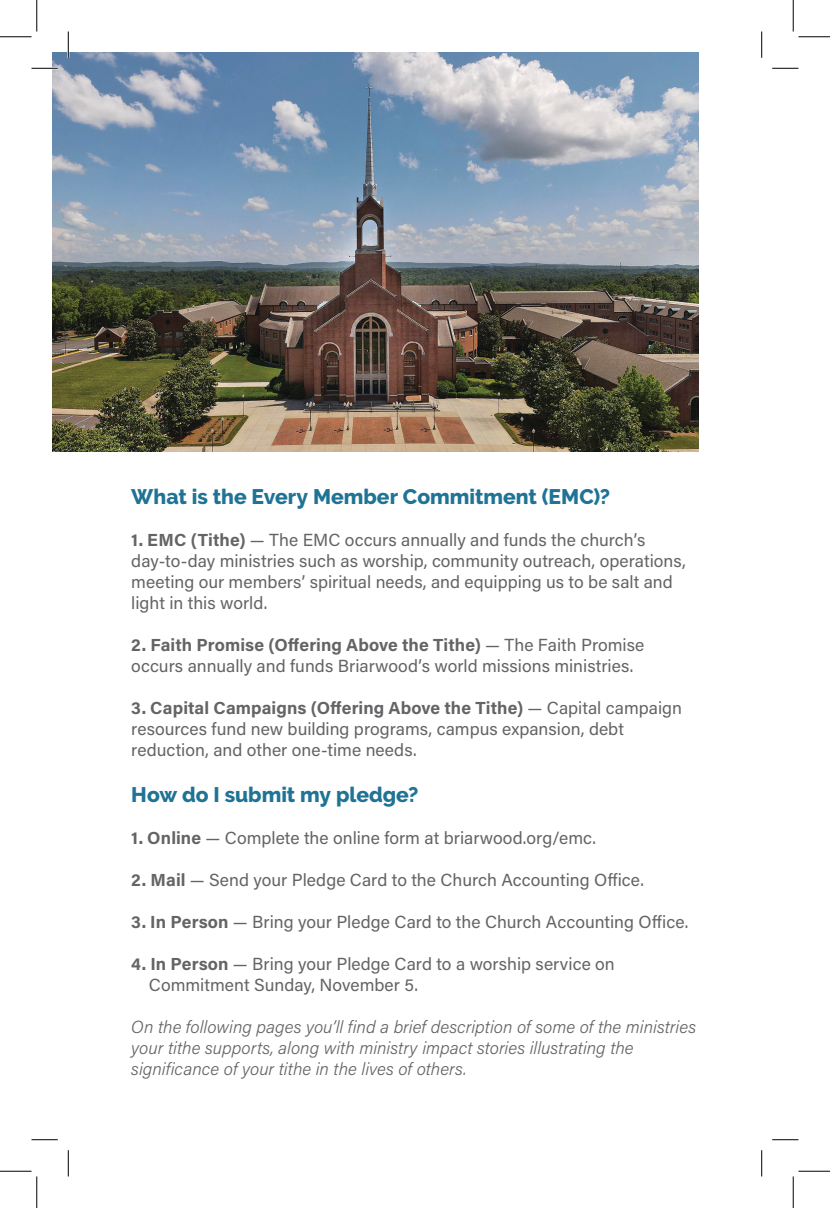
<style>
.page{position:relative;width:830px;height:1208px;background:#fff}
.page>*{position:absolute;margin:0;border:0;box-sizing:border-box;transform-origin:0 0}
.t1{font:800 21px "Raleway";color:#1f7394}
.t2{font:17.5px/21px "Acumin Pro";color:#636466}
.t3{font:italic 300 17.5px/21px "Acumin Pro";color:#636466}
.s1{font-weight:700}
</style>
<div class="page">
<img style="left:52px;top:52px;width:646px;height:399px">
<hr style="left:32px;top:67px;width:26px;height:2px;background:#fff">
<hr style="left:67px;top:32px;width:2px;height:26px;background:#fff">
<svg style="left:32px;top:68px;width:26px;height:1px"></svg>
<svg style="left:772px;top:68px;width:26px;height:1px"></svg>
<svg style="left:32px;top:1139px;width:26px;height:1px"></svg>
<svg style="left:772px;top:1139px;width:26px;height:1px"></svg>
<svg style="left:68px;top:32px;width:1px;height:26px"></svg>
<svg style="left:68px;top:1150px;width:1px;height:26px"></svg>
<svg style="left:761px;top:32px;width:1px;height:26px"></svg>
<svg style="left:761px;top:1150px;width:1px;height:26px"></svg>
<hr style="left:0;top:36px;width:32px;height:1px;background:#000">
<hr style="left:798px;top:36px;width:32px;height:1px;background:#000">
<hr style="left:0;top:1170px;width:32px;height:1px;background:#000">
<hr style="left:798px;top:1170px;width:32px;height:1px;background:#000">
<hr style="left:36px;top:0;width:1px;height:32px;background:#000">
<hr style="left:36px;top:1176px;width:1px;height:32px;background:#000">
<hr style="left:792px;top:0;width:1px;height:32px;background:#000">
<hr style="left:792px;top:1176px;width:1px;height:32px;background:#000">
<p class="t1" style="left:131px;top:484px;width:480px">What is the Every Member Commitment (EMC)?</p>
<p class="t2" style="left:131px;top:528px;width:556px"><span class="s1">1. EMC (Tithe)</span> — The EMC occurs annually and funds the church’s day-to-day ministries such as worship, community outreach, operations, meeting our members’ spiritual needs, and equipping us to be salt and light in this world.</p>
<p class="t2" style="left:131px;top:633px;width:514px"><span class="s1">2. Faith Promise (Offering Above the Tithe)</span> — The Faith Promise occurs annually and funds Briarwood’s world missions ministries.</p>
<p class="t2" style="left:131px;top:696px;width:552px"><span class="s1">3. Capital Campaigns (Offering Above the Tithe)</span> — Capital campaign resources fund new building programs, campus expansion, debt reduction, and other one-time needs.</p>
<p class="t1" style="left:131px;top:783px;width:289px">How do I submit my pledge?</p>
<p class="t2" style="left:131px;top:827px;width:466px"><span class="s1">1. Online</span> — Complete the online form at briarwood.org/emc.</p>
<p class="t2" style="left:131px;top:869px;width:514px"><span class="s1">2. Mail</span> — Send your Pledge Card to the Church Accounting Office.</p>
<p class="t2" style="left:131px;top:911px;width:558px"><span class="s1">3. In Person</span> — Bring your Pledge Card to the Church Accounting Office.</p>
<p class="t2" style="left:149px;top:953px;width:467px;text-indent:-18px"><span class="s1">4. In Person</span> — Bring your Pledge Card to a worship service on<br>Commitment Sunday, November 5.</p>
<p class="t3" style="left:131px;top:1016px;width:566px">On the following pages you’ll find a brief description of some of the ministries your tithe supports, along with ministry impact stories illustrating the significance of your tithe in the lives of others.</p>
</div>
